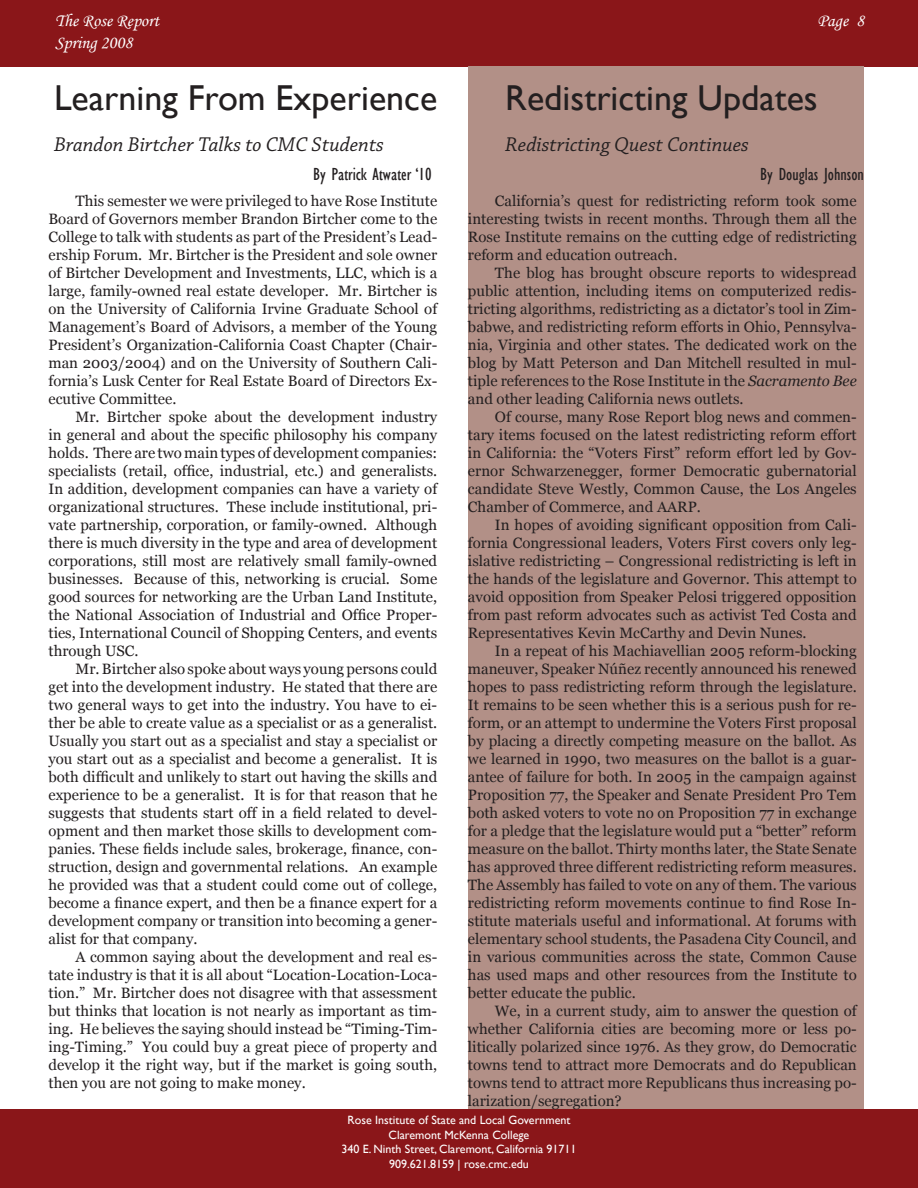
<style>
.page{position:relative;width:918px;height:1188px;background:#fff}
.page>*{position:absolute;margin:0;border:0;box-sizing:border-box;transform-origin:0 0}
.t1{font:36px "Gill Sans";color:#231f20}
.t2{font:italic 21px "Chaparral Pro";color:#231f20}
.t3{font:condensed 18px "Gill Sans";color:#231f20}
.t4{font:18px/21.6px "Monotype Corsiva";color:#fff}
.t5{font:15px/18px "Georgia";color:#231f20;text-align:justify}
.t6{font:12px/14.4px "Gill Sans";color:#fff;text-align:center}
.s1{font-style:italic}
</style>
<div class="page">
<div style="left:0;top:0;width:918px;height:66px;background:#8a1619"></div>
<div style="left:0;top:1109px;width:918px;height:79px;background:#8a1619"></div>
<div style="left:468px;top:66px;width:396px;height:1043px;background:#b29087"></div>
<p class="t4" style="left:55px;top:10px;width:106px">The Rose Report<br>Spring 2008</p>
<p class="t4" style="left:818px;top:10px;width:48px">Page 8</p>
<h1 class="t1" style="left:54px;top:77px;width:385px">Learning From Experience</h1>
<h2 class="t2" style="left:54px;top:132px;width:331px">Brandon Birtcher Talks to CMC Students</h2>
<h1 class="t1" style="left:505px;top:77px;width:314px">Redistricting Updates</h1>
<h2 class="t2" style="left:505px;top:132px;width:245px">Redistricting Quest Continues</h2>
<p class="t3" style="left:313px;top:164px;width:120px">By Patrick Atwater ‘10</p>
<p class="t3" style="left:760px;top:164px;width:105px">By Douglas Johnson</p>
<p class="t5" style="left:48px;top:192px;width:390px;text-indent:27px">This semester we were privileged to have Rose Institute Board of Governors member Brandon Birtcher come to the College to talk with students as part of the President’s Lead&shy;ership Forum. Mr. Birtcher is the President and sole owner of Birtcher Development and Investments, LLC, which is a large, family-owned real estate developer. Mr. Birtcher is on the University of California Irvine Graduate School of Management’s Board of Advisors, a member of the Young President’s Organization-California Coast Chapter (Chair&shy;man 2003/2004) and on the University of Southern Cali&shy;fornia’s Lusk Center for Real Estate Board of Directors Ex&shy;ecutive Committee.</p>
<p class="t5" style="left:48px;top:408px;width:390px;text-indent:27px">Mr. Birtcher spoke about the development industry in general and about the specific philosophy his company holds. There are two main types of development companies: specialists (retail, office, industrial, etc.) and generalists.<br>In addition, development companies can have a variety of organizational structures. These include institutional, pri&shy;vate partnership, corporation, or family-owned. Although there is much diversity in the type and area of development corporations, still most are relatively small family-owned businesses. Because of this, networking is crucial. Some good sources for networking are the Urban Land Institute, the National Association of Industrial and Office Proper&shy;ties, International Council of Shopping Centers, and events through USC.</p>
<p class="t5" style="left:48px;top:660px;width:390px;text-indent:27px">Mr. Birtcher also spoke about ways young persons could get into the development industry. He stated that there are two general ways to get into the industry. You have to ei&shy;ther be able to create value as a specialist or as a generalist.<br>Usually you start out as a specialist and stay a specialist or you start out as a specialist and become a generalist. It is both difficult and unlikely to start out having the skills and experience to be a generalist. It is for that reason that he suggests that students start off in a field related to devel&shy;opment and then market those skills to development com&shy;panies. These fields include sales, brokerage, finance, con&shy;struction, design and governmental relations. An example he provided was that a student could come out of college, become a finance expert, and then be a finance expert for a development company or transition into becoming a gener&shy;alist for that company.</p>
<p class="t5" style="left:48px;top:948px;width:390px;text-indent:27px">A common saying about the development and real es&shy;tate industry is that it is all about “Location-Location-Loca&shy;tion.” Mr. Birtcher does not disagree with that assessment but thinks that location is not nearly as important as tim&shy;ing. He believes the saying should instead be “Timing-Tim&shy;ing-Timing.” You could buy a great piece of property and develop it the right way, but if the market is going south, then you are not going to make money.</p>
<p class="t5" style="left:468px;top:192px;width:390px;text-indent:27px">California’s quest for redistricting reform took some interesting twists in recent months. Through them all the Rose Institute remains on the cutting edge of redistricting reform and education outreach.</p>
<p class="t5" style="left:468px;top:264px;width:390px;text-indent:27px">The blog has brought obscure reports to widespread public attention, including items on computerized redis&shy;tricting algorithms, redistricting as a dictator’s tool in Zim&shy;babwe, and redistricting reform efforts in Ohio, Pennsylva&shy;nia, Virginia and other states. The dedicated work on the blog by Matt Peterson and Dan Mitchell resulted in mul&shy;tiple references to the Rose Institute in the <span class="s1">Sacramento Bee </span>and other leading California news outlets.</p>
<p class="t5" style="left:468px;top:408px;width:390px;text-indent:27px">Of course, many Rose Report blog news and commen&shy;tary items focused on the latest redistricting reform effort in California: the “Voters First” reform effort led by Gov&shy;ernor Schwarzenegger, former Democratic gubernatorial candidate Steve Westly, Common Cause, the Los Angeles Chamber of Commerce, and AARP.</p>
<p class="t5" style="left:468px;top:516px;width:390px;text-indent:27px">In hopes of avoiding significant opposition from Cali&shy;fornia Congressional leaders, Voters First covers only leg&shy;islative redistricting – Congressional redistricting is left in the hands of the legislature and Governor. This attempt to avoid opposition from Speaker Pelosi triggered opposition from past reform advocates such as activist Ted Costa and Representatives Kevin McCarthy and Devin Nunes.</p>
<p class="t5" style="left:468px;top:642px;width:390px;text-indent:27px">In a repeat of his Machiavellian 2005 reform-blocking maneuver, Speaker Núñez recently announced his renewed hopes to pass redistricting reform through the legislature.<br>It remains to be seen whether this is a serious push for re&shy;form, or an attempt to undermine the Voters First proposal by placing a directly competing measure on the ballot. As we learned in 1990, two measures on the ballot is a guar&shy;antee of failure for both. In 2005 in the campaign against Proposition 77, the Speaker and Senate President Pro Tem both asked voters to vote no on Proposition 77 in exchange for a pledge that the legislature would put a “better” reform measure on the ballot. Thirty months later, the State Senate has approved three different redistricting reform measures.<br>The Assembly has failed to vote on any of them. The various redistricting reform movements continue to find Rose In&shy;stitute materials useful and informational. At forums with elementary school students, the Pasadena City Council, and in various communities across the state, Common Cause has used maps and other resources from the Institute to better educate the public.</p>
<p class="t5" style="left:468px;top:1002px;width:390px;text-indent:27px">We, in a current study, aim to answer the question of whether California cities are becoming more or less po&shy;litically polarized since 1976. As they grow, do Democratic towns tend to attract more Democrats and do Republican towns tend to attract more Republicans thus increasing po&shy;larization/segregation?</p>
<p class="t6" style="left:341px;top:1113px;width:237px">Rose Institute of State and Local Government Claremont McKenna College<br>340 E. Ninth Street, Claremont, California 91711<br>909.621.8159 | rose.cmc.edu</p>
</div>
